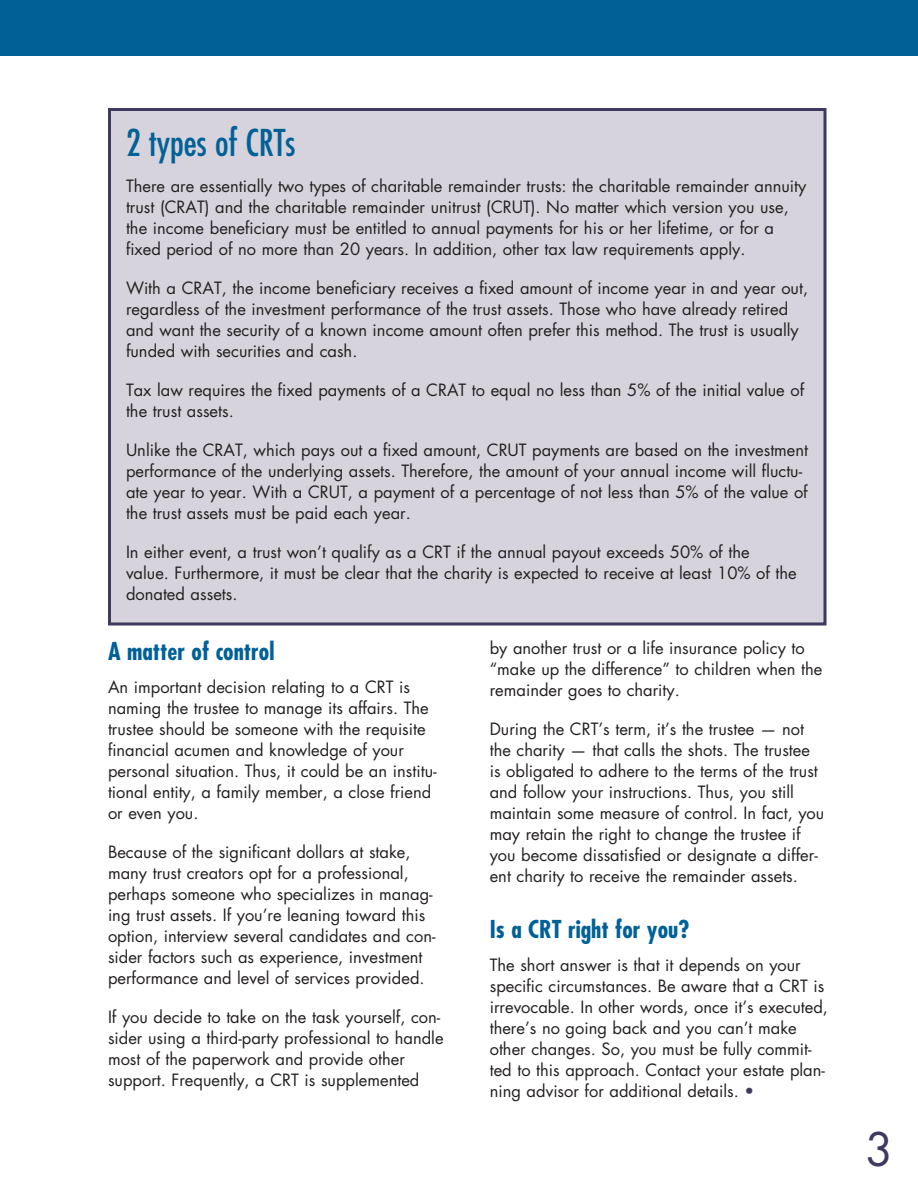
<style>
.page{position:relative;width:918px;height:1188px;background:#fff}
.page>*{position:absolute;margin:0;border:0;box-sizing:border-box;transform-origin:0 0}
.t1{font:45px "Futura Std";color:#3e395f}
.t2{font:condensed 36px "Futura Std";color:#016197}
.t3{font:700 condensed 24px "Futura Std";color:#016197}
.t4{font:16.5px/21px "Futura Std";color:#231f20}
.s1{color:#3e395f}
</style>
<div class="page">
<div style="left:0;top:0;width:918px;height:55px;background:#016197"></div>
<div style="left:110px;top:110px;width:715px;height:514px;background:#d6d3dc"></div>
<div style="left:108px;top:108px;width:718px;height:518px;border:3px solid #3e395f"></div>
<h2 class="t2" style="left:126px;top:121px;width:171px">2 types of CRTs</h2>
<p class="t4" style="left:126px;top:175px;width:682px">There are essentially two types of charitable remainder trusts: the charitable remainder annuity trust (CRAT) and the charitable remainder unitrust (CRUT). No matter which version you use, the income beneficiary must be entitled to annual payments for his or her lifetime, or for a fixed period of no more than 20 years. In addition, other tax law requirements apply.</p>
<p class="t4" style="left:126px;top:277px;width:684px">With a CRAT, the income beneficiary receives a fixed amount of income year in and year out, regardless of the investment performance of the trust assets. Those who have already retired and want the security of a known income amount often prefer this method. The trust is usually funded with securities and cash.</p>
<p class="t4" style="left:126px;top:379px;width:680px">Tax law requires the fixed payments of a CRAT to equal no less than 5% of the initial value of the trust assets.</p>
<p class="t4" style="left:126px;top:439px;width:684px">Unlike the CRAT, which pays out a fixed amount, CRUT payments are based on the investment performance of the underlying assets. Therefore, the amount of your annual income will fluctu&shy;ate year to year. With a CRUT, a payment of a percentage of not less than 5% of the value of the trust assets must be paid each year.</p>
<p class="t4" style="left:126px;top:541px;width:672px">In either event, a trust won’t qualify as a CRT if the annual payout exceeds 50% of the<br>value. Furthermore, it must be clear that the charity is expected to receive at least 10% of the donated assets.</p>
<h3 class="t3" style="left:108px;top:637px;width:168px">A matter of control</h3>
<p class="t4" style="left:108px;top:677px;width:330px">An important decision relating to a CRT is naming the trustee to manage its affairs. The trustee should be someone with the requisite financial acumen and knowledge of your personal situation. Thus, it could be an institu&shy;tional entity, a family member, a close friend or even you.</p>
<p class="t4" style="left:108px;top:842px;width:329px">Because of the significant dollars at stake, many trust creators opt for a professional, perhaps someone who specializes in manag&shy;ing trust assets. If you’re leaning toward this option, interview several candidates and con&shy;sider factors such as experience, investment performance and level of services provided.</p>
<p class="t4" style="left:108px;top:1007px;width:337px">If you decide to take on the task yourself, con&shy;sider using a third-party professional to handle most of the paperwork and provide other support. Frequently, a CRT is supplemented</p>
<p class="t4" style="left:490px;top:638px;width:334px">by another trust or a life insurance policy to “make up the difference” to children when the remainder goes to charity.</p>
<p class="t4" style="left:490px;top:719px;width:336px">During the CRT’s term, it’s the trustee — not the charity — that calls the shots. The trustee is obligated to adhere to the terms of the trust and follow your instructions. Thus, you still maintain some measure of control. In fact, you may retain the right to change the trustee if you become dissatisfied or designate a differ&shy;ent charity to receive the remainder assets.</p>
<h3 class="t3" style="left:490px;top:914px;width:201px">Is a CRT right for you?</h3>
<p class="t4" style="left:490px;top:954px;width:340px">The short answer is that it depends on your specific circumstances. Be aware that a CRT is irrevocable. In other words, once it’s executed, there’s no going back and you can’t make other changes. So, you must be fully commit&shy;ted to this approach. Contact your estate plan&shy;ning advisor for additional details. <span class="s1">•</span></p>
<h1 class="t1" style="left:865px;top:1120px;width:29px">3</h1>
</div>
